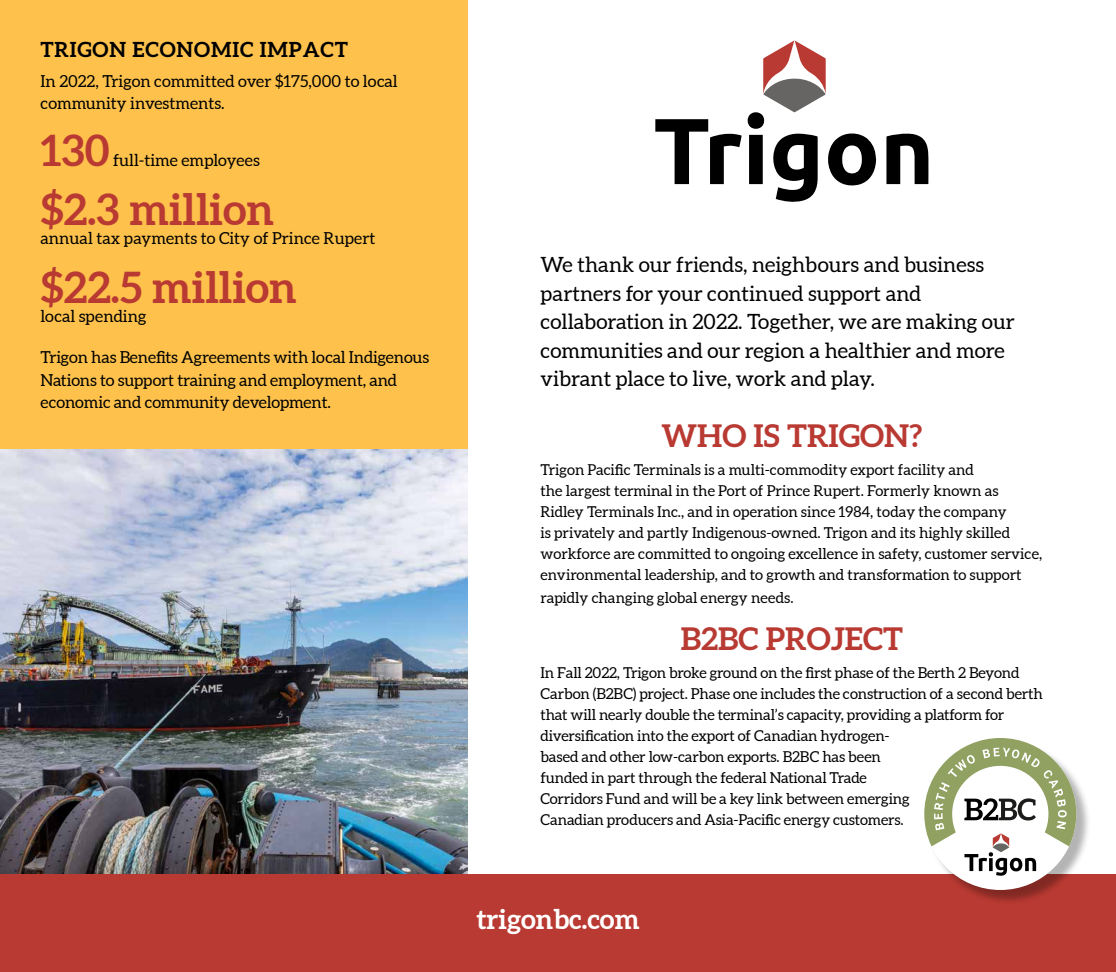
<style>
.page{position:relative;width:1116px;height:972px;background:#fff}
.page>*{position:absolute;margin:0;border:0;box-sizing:border-box;transform-origin:0 0}
.t1{font:700 43.5px "Aleo";color:#b93a32}
.t2{font:700 31.5px "Aleo";color:#b93a32}
.t3{font:700 27.45px "Aleo";color:#fff}
.t4{font:21px/28.5px "Aleo";color:#000}
.t5{font:700 21px "Aleo";letter-spacing:.04em;color:#000}
.t6{font:16.5px/22.5px "Aleo";letter-spacing:-.01em;color:#000}
.t7{font:15px/21px "Aleo";letter-spacing:-.01em;color:#000}
.s1{color:#b83b33}
</style>
<div class="page">
<div style="left:0;top:0;width:468px;height:471px;background:#fec24c"></div>
<img style="left:0;top:449px;width:468px;height:426px">
<svg style="left:886px;top:134px;width:42px;height:50px"></svg>
<svg style="left:655px;top:119px;width:86px;height:65px"></svg>
<svg style="left:747px;top:40px;width:129px;height:162px"></svg>
<div style="left:0;top:875px;width:1116px;height:97px;background:#b93a32"></div>
<div style="left:926px;top:740px;width:165px;height:165px;background:#000;opacity:.3"></div>
<div style="left:924px;top:738px;width:152px;height:152px;background:#fff;border-radius:50%"></div>
<svg style="left:924px;top:738px;width:152px;height:138px"></svg>
<h3 class="t5" style="left:40px;top:37px;width:309px">TRIGON ECONOMIC IMPACT</h3>
<p class="t6" style="left:40px;top:70px;width:359px">In 2022, Trigon committed over $175,000 to local community investments.</p>
<h1 class="t1" style="left:40px;top:123px;width:70px">130</h1>
<p class="t6" style="left:113px;top:149px;width:148px">full-time employees</p>
<h1 class="t1" style="left:40px;top:182px;width:235px">$2.3 million</h1>
<p class="t6" style="left:40px;top:227px;width:336px">annual tax payments to City of Prince Rupert</p>
<h1 class="t1" style="left:40px;top:260px;width:258px">$22.5 million</h1>
<p class="t6" style="left:41px;top:305px;width:107px">local spending</p>
<p class="t6" style="left:40px;top:347px;width:390px">Trigon has Benefits Agreements with local Indigenous<br>Nations to support training and employment, and economic and community development.</p>
<h3 class="t4" style="left:540px;top:252px;width:476px">We thank our friends, neighbours and business partners for your continued support and collaboration in 2022. Together, we are making our communities and our region a healthier and more vibrant place to live, work and play.</h3>
<h2 class="t2" style="left:661px;top:416px;width:262px">WHO IS TRIGON?</h2>
<p class="t7" style="left:540px;top:460px;width:503px">Trigon Pacific Terminals is a multi-commodity export facility and<br>the largest terminal in the Port of Prince Rupert. Formerly known as Ridley Terminals Inc., and in operation since 1984, today the company<br>is privately and partly Indigenous-owned. Trigon and its highly skilled workforce are committed to ongoing excellence in safety, customer service, environmental leadership, and to growth and transformation to support</p>
<p class="t7" style="left:540px;top:587px;width:255px">rapidly changing global energy needs.</p>
<h2 class="t2" style="left:680px;top:619px;width:224px"><span class="s1">B2BC</span> PROJECT</h2>
<p class="t7" style="left:540px;top:663px;width:504px">In Fall 2022, Trigon broke ground on the first phase of the Berth 2 Beyond Carbon (B2BC) project. Phase one includes the construction of a second berth that will nearly double the terminal’s capacity, providing a platform for diversification into the export of Canadian hydrogen-<br>based and other low-carbon exports. B2BC has been<br>funded in part through the federal National Trade<br>Corridors Fund and will be a key link between emerging<br>Canadian producers and Asia-Pacific energy customers.</p>
<h3 class="t3" style="left:476px;top:902px;width:165px">trigonbc.com</h3>
</div>
